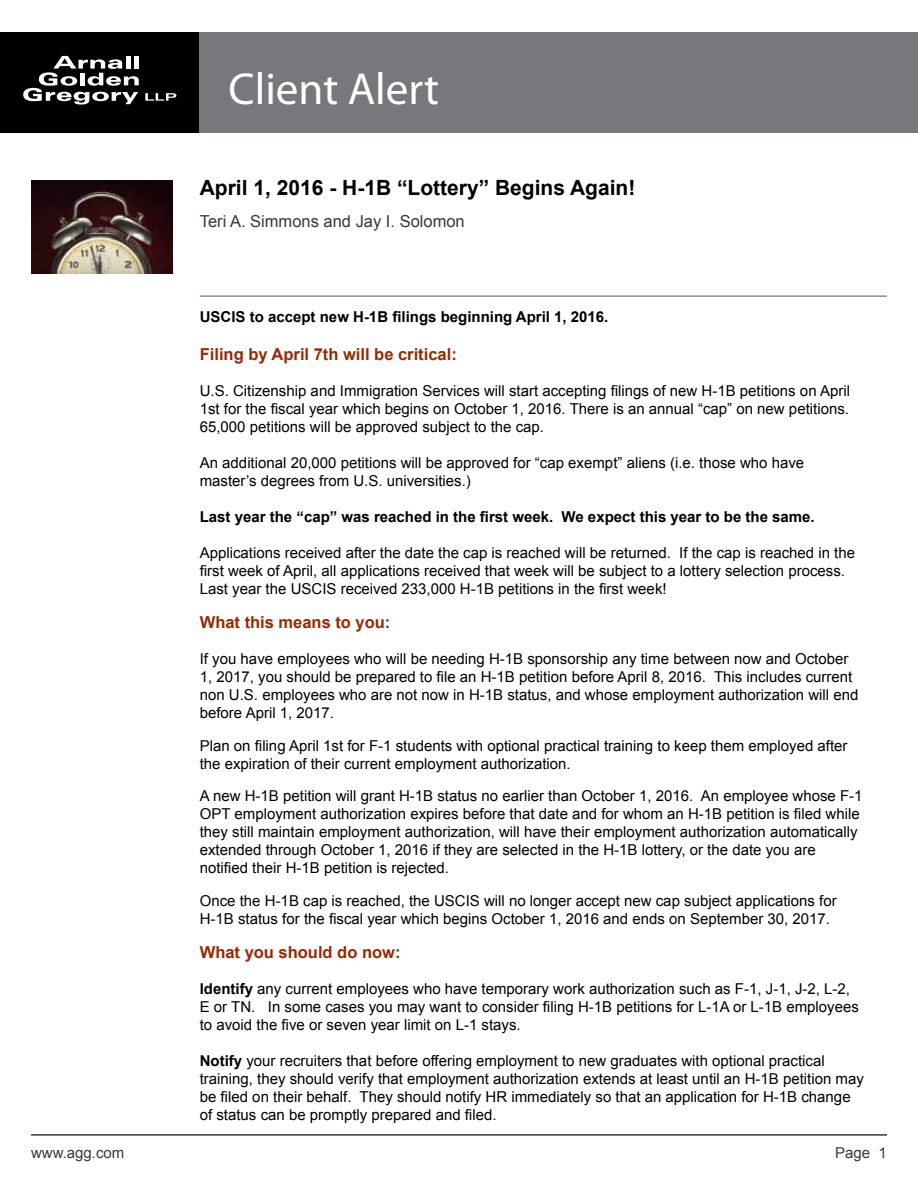
<style>
.page{position:relative;width:918px;height:1188px;background:#fff}
.page>*{position:absolute;margin:0;border:0;box-sizing:border-box;transform-origin:0 0}
.t1{font:45px "Myriad Pro";color:#fff}
.t2{font:700 21px "Arial";color:#000}
.t3{font:700 16.5px "Arial";color:#962a03}
.t4{font:16.5px "Arial";color:#383839}
.t5{font:15px/18px "Arial";color:#000}
.t6{font:700 15px "Arial";color:#000}
.t7{font:15px "Arial";color:#383839}
.s1{font-weight:700}
</style>
<div class="page">
<img style="left:31px;top:180px;width:141px;height:94px">
<div style="left:0;top:32px;width:200px;height:101px;background:#000"></div>
<svg style="left:23px;top:56px;width:116px;height:49px"></svg>
<svg style="left:145px;top:93px;width:31px;height:8px"></svg>
<div style="left:200px;top:32px;width:718px;height:101px;background:#77787b"></div>
<hr style="left:31px;top:1134px;width:856px;height:2px;background:#383839">
<hr style="left:200px;top:296px;width:687px;height:1px;background:#545456">
<h1 class="t1" style="left:229px;top:61px;width:212px">Client Alert</h1>
<h2 class="t2" style="left:200px;top:174px;width:437px">April 1, 2016 - H-1B “Lottery” Begins Again!</h2>
<p class="t4" style="left:200px;top:210px;width:267px">Teri A. Simmons and Jay I. Solomon</p>
<p class="t6" style="left:200px;top:307px;width:410px">USCIS to accept new H-1B filings beginning April 1, 2016.</p>
<p class="t3" style="left:200px;top:343px;width:259px">Filing by April 7th will be critical:</p>
<p class="t5" style="left:200px;top:382px;width:652px;text-align:justify">U.S. Citizenship and Immigration Services will start accepting filings of new H-1B petitions on April 1st for the fiscal year which begins on October 1, 2016. There is an annual “cap” on new petitions.<br>65,000 petitions will be approved subject to the cap.</p>
<p class="t5" style="left:200px;top:454px;width:606px">An additional 20,000 petitions will be approved for “cap exempt” aliens (i.e. those who have master’s degrees from U.S. universities.)</p>
<p class="t6" style="left:200px;top:507px;width:616px">Last year the “cap” was reached in the first week. We expect this year to be the same.</p>
<p class="t5" style="left:200px;top:544px;width:657px">Applications received after the date the cap is reached will be returned. If the cap is reached in the first week of April, all applications received that week will be subject to a lottery selection process.<br>Last year the USCIS received 233,000 H-1B petitions in the first week!</p>
<p class="t3" style="left:200px;top:612px;width:192px">What this means to you:</p>
<p class="t5" style="left:200px;top:650px;width:660px">If you have employees who will be needing H-1B sponsorship any time between now and October 1, 2017, you should be prepared to file an H-1B petition before April 8, 2016. This includes current non U.S. employees who are not now in H-1B status, and whose employment authorization will end before April 1, 2017.</p>
<p class="t5" style="left:200px;top:737px;width:649px">Plan on filing April 1st for F-1 students with optional practical training to keep them employed after the expiration of their current employment authorization.</p>
<p class="t5" style="left:200px;top:787px;width:664px">A new H-1B petition will grant H-1B status no earlier than October 1, 2016. An employee whose F-1<br>OPT employment authorization expires before that date and for whom an H-1B petition is filed while they still maintain employment authorization, will have their employment authorization automatically extended through October 1, 2016 if they are selected in the H-1B lottery, or the date you are notified their H-1B petition is rejected.</p>
<p class="t5" style="left:200px;top:891px;width:638px">Once the H-1B cap is reached, the USCIS will no longer accept new cap subject applications for<br>H-1B status for the fiscal year which begins October 1, 2016 and ends on September 30, 2017.</p>
<p class="t3" style="left:200px;top:941px;width:202px">What you should do now:</p>
<p class="t5" style="left:200px;top:980px;width:661px"><span class="s1">Identify</span> any current employees who have temporary work authorization such as F-1, J-1, J-2, L-2,<br>E or TN. In some cases you may want to consider filing H-1B petitions for L-1A or L-1B employees to avoid the five or seven year limit on L-1 stays.</p>
<p class="t5" style="left:200px;top:1052px;width:666px"><span class="s1">Notify</span> your recruiters that before offering employment to new graduates with optional practical training, they should verify that employment authorization extends at least until an H-1B petition may be filed on their behalf. They should notify HR immediately so that an application for H-1B change of status can be promptly prepared and filed.</p>
<p class="t7" style="left:31px;top:1142px;width:95px">www.agg.com</p>
<p class="t7" style="left:835px;top:1142px;width:53px">Page 1</p>
</div>
